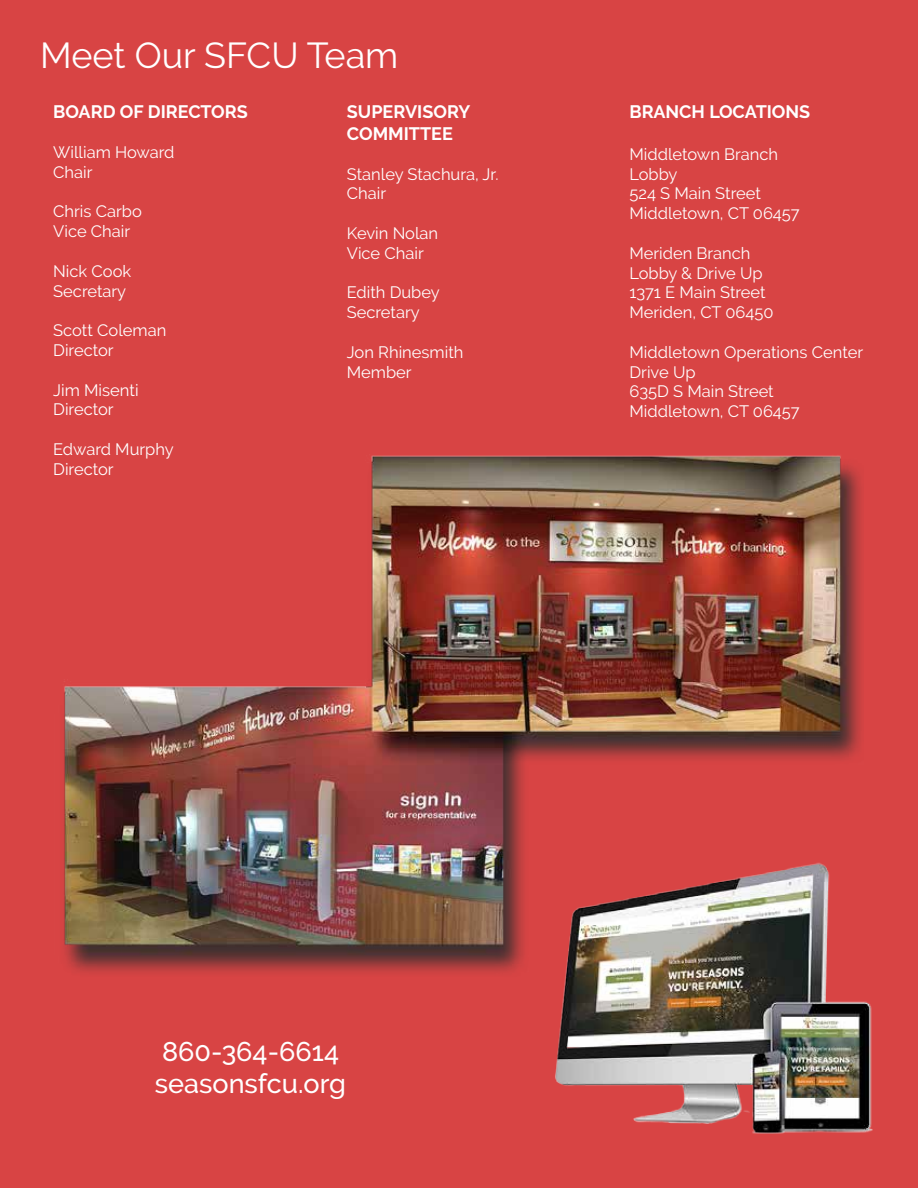
<style>
.page{position:relative;width:918px;height:1188px;background:#d84444}
.page>*{position:absolute;margin:0;border:0;box-sizing:border-box;transform-origin:0 0}
.t1{font:36px "Raleway";color:#fff}
.t2{font:500 27px/32.4px "Raleway";color:#fff}
.t3{font:700 18px/21.6px "Raleway";color:#fff}
.t4{font:16.5px/19.8px "Raleway";color:#fff}
</style>
<div class="page">
<img style="left:555px;top:992px;width:318px;height:142px">
<img style="left:63px;top:455px;width:798px;height:537px">
<h1 class="t1" style="left:40px;top:34px;width:360px">Meet Our SFCU Team</h1>
<p class="t3" style="left:347px;top:101px;width:125px">SUPERVISORY<br>COMMITTEE</p>
<p class="t4" style="left:347px;top:164px;width:153px">Stanley Stachura, Jr.<br>Chair</p>
<p class="t4" style="left:347px;top:223px;width:93px">Kevin Nolan<br>Vice Chair</p>
<p class="t4" style="left:347px;top:283px;width:95px">Edith Dubey<br>Secretary</p>
<p class="t4" style="left:347px;top:342px;width:118px">Jon Rhinesmith<br>Member</p>
<p class="t3" style="left:53px;top:101px;width:196px">BOARD OF DIRECTORS</p>
<p class="t4" style="left:53px;top:142px;width:123px">William Howard<br>Chair</p>
<p class="t4" style="left:53px;top:202px;width:90px">Chris Carbo<br>Vice Chair</p>
<p class="t4" style="left:53px;top:261px;width:80px">Nick Cook<br>Secretary</p>
<p class="t4" style="left:53px;top:320px;width:115px">Scott Coleman<br>Director</p>
<p class="t4" style="left:53px;top:380px;width:87px">Jim Misenti<br>Director</p>
<p class="t4" style="left:53px;top:439px;width:122px">Edward Murphy<br>Director</p>
<p class="t3" style="left:629px;top:101px;width:182px">BRANCH LOCATIONS</p>
<p class="t4" style="left:629px;top:144px;width:172px">Middletown Branch<br>Lobby<br>524 S Main Street<br>Middletown, CT 06457</p>
<p class="t4" style="left:629px;top:243px;width:146px">Meriden Branch<br>Lobby &amp; Drive Up<br>1371 E Main Street<br>Meriden, CT 06450</p>
<p class="t4" style="left:629px;top:342px;width:235px">Middletown Operations Center<br>Drive Up<br>635D S Main Street<br>Middletown, CT 06457</p>
<h2 class="t2" style="left:155px;top:1035px;width:193px">860-364-6614 seasonsfcu.org</h2>
</div>
